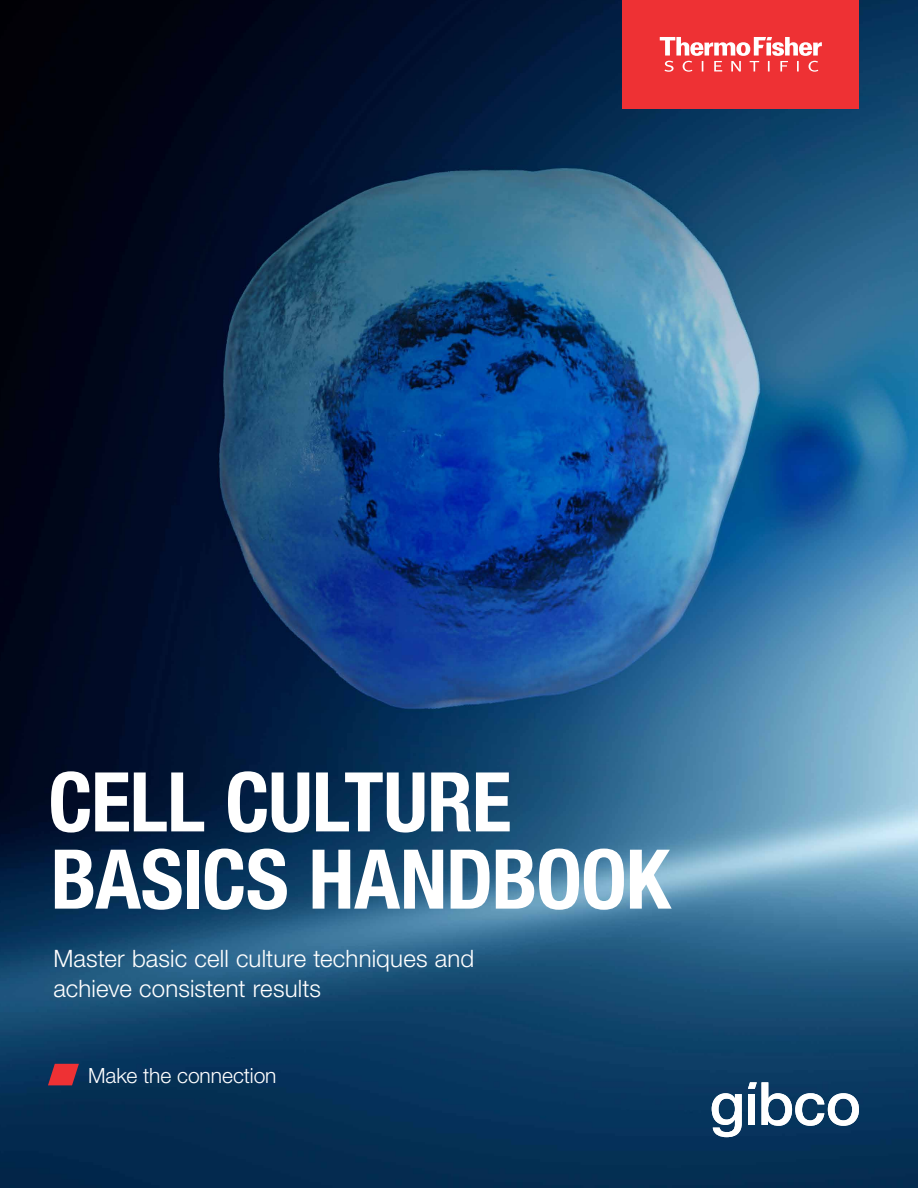
<style>
.page{position:relative;width:918px;height:1188px;background:#fff}
.page>*{position:absolute;margin:0;border:0;box-sizing:border-box;transform-origin:0 0}
.t1{font:700 condensed 82.5px/77.2px "Helvetica Neue LTW1 G";letter-spacing:-.015em;color:#fff}
.t2{font:300 24px/30px "Helvetica Neue LTW1 G";letter-spacing:.005em;color:#fff}
.t3{font:300 21px "Helvetica Neue LTW1 G";color:#fff}
</style>
<div class="page">
<img style="left:0;top:0;width:918px;height:1188px">
<svg style="left:48px;top:1064px;width:31px;height:21px"></svg>
<div style="left:623px;top:0;width:236px;height:109px;background:#ee3134"></div>
<svg style="left:660px;top:37px;width:162px;height:35px"></svg>
<svg style="left:712px;top:1093px;width:30px;height:44px"></svg>
<svg style="left:748px;top:1082px;width:111px;height:44px"></svg>
<h1 class="t1" style="left:48px;top:764px;width:623px">CELL CULTURE<br>BASICS HANDBOOK</h1>
<p class="t2" style="left:53px;top:944px;width:423px">Master basic cell culture techniques and achieve consistent results</p>
<p class="t3" style="left:88px;top:1063px;width:190px">Make the connection</p>
</div>
